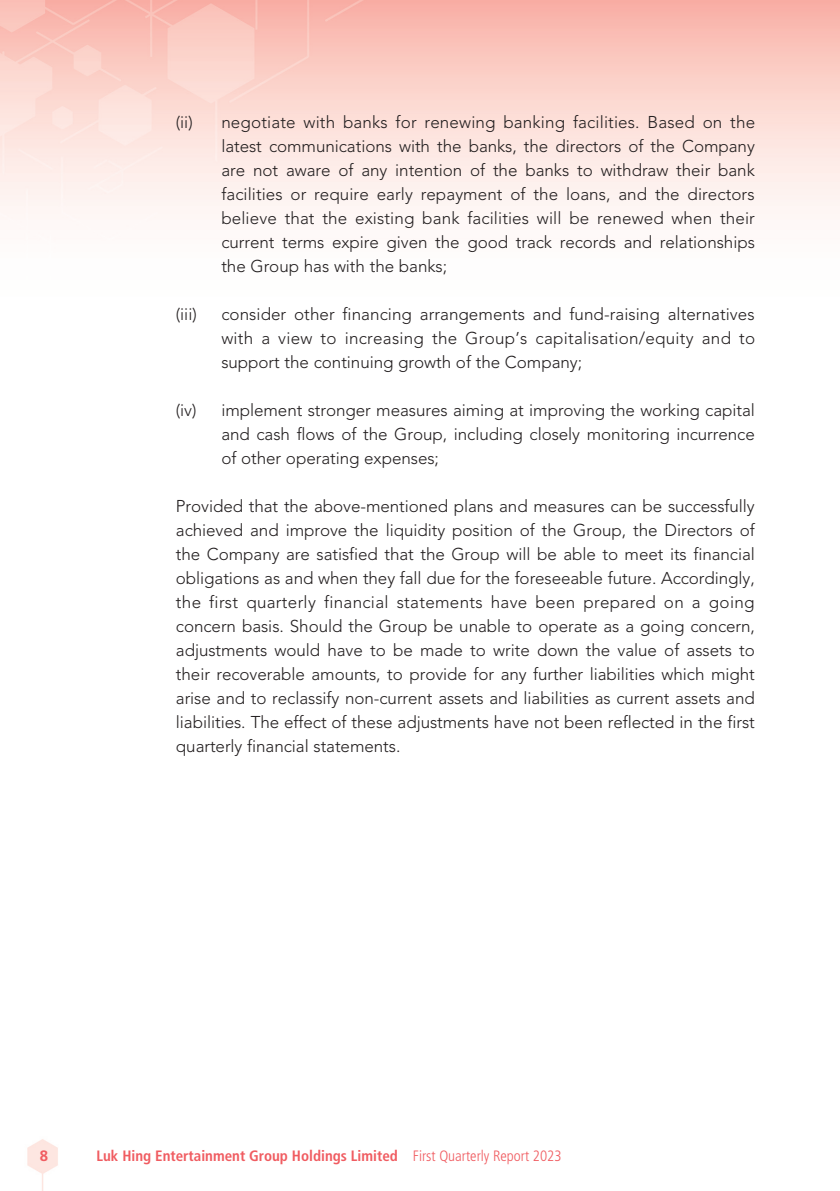
<style>
.page{position:relative;width:840px;height:1191px;background:#fff}
.page>*{position:absolute;margin:0;border:0;box-sizing:border-box;transform-origin:0 0}
.t1{font:300 17px/24px "Avenir LT Std";letter-spacing:-.005em;color:#231f20;text-align:justify}
.t2{font:700 condensed 15px "Frutiger LT Std";color:#f05c61}
.t3{font:700 15px "Frutiger LT Std";color:#f05c61}
.s1{font-weight:300}
</style>
<div class="page">
<p class="t1" style="left:221px;top:110px;width:535px;text-indent:-45px">(ii) negotiate with banks for renewing banking facilities. Based on the latest communications with the banks, the directors of the Company are not aware of any intention of the banks to withdraw their bank facilities or require early repayment of the loans, and the directors believe that the existing bank facilities will be renewed when their current terms expire given the good track records and relationships the Group has with the banks;</p>
<p class="t1" style="left:176px;top:302px;width:22px">(iii)</p>
<p class="t1" style="left:221px;top:302px;width:535px">consider other financing arrangements and fund-raising alternatives with a view to increasing the Group’s capitalisation/equity and to support the continuing growth of the Company;</p>
<p class="t1" style="left:221px;top:398px;width:534px;text-indent:-45px">(iv) implement stronger measures aiming at improving the working capital and cash flows of the Group, including closely monitoring incurrence of other operating expenses;</p>
<p class="t1" style="left:176px;top:494px;width:580px">Provided that the above-mentioned plans and measures can be successfully achieved and improve the liquidity position of the Group, the Directors of the Company are satisfied that the Group will be able to meet its financial obligations as and when they fall due for the foreseeable future. Accordingly, the first quarterly financial statements have been prepared on a going concern basis. Should the Group be unable to operate as a going concern, adjustments would have to be made to write down the value of assets to their recoverable amounts, to provide for any further liabilities which might arise and to reclassify non-current assets and liabilities as current assets and liabilities. The effect of these adjustments have not been reflected in the first quarterly financial statements.</p>
<p class="t3" style="left:40px;top:1146px;width:10px">8</p>
<p class="t2" style="left:96px;top:1146px;width:466px">Luk Hing Entertainment Group Holdings Limited <span class="s1">First Quarterly Report 2023</span></p>
</div>
